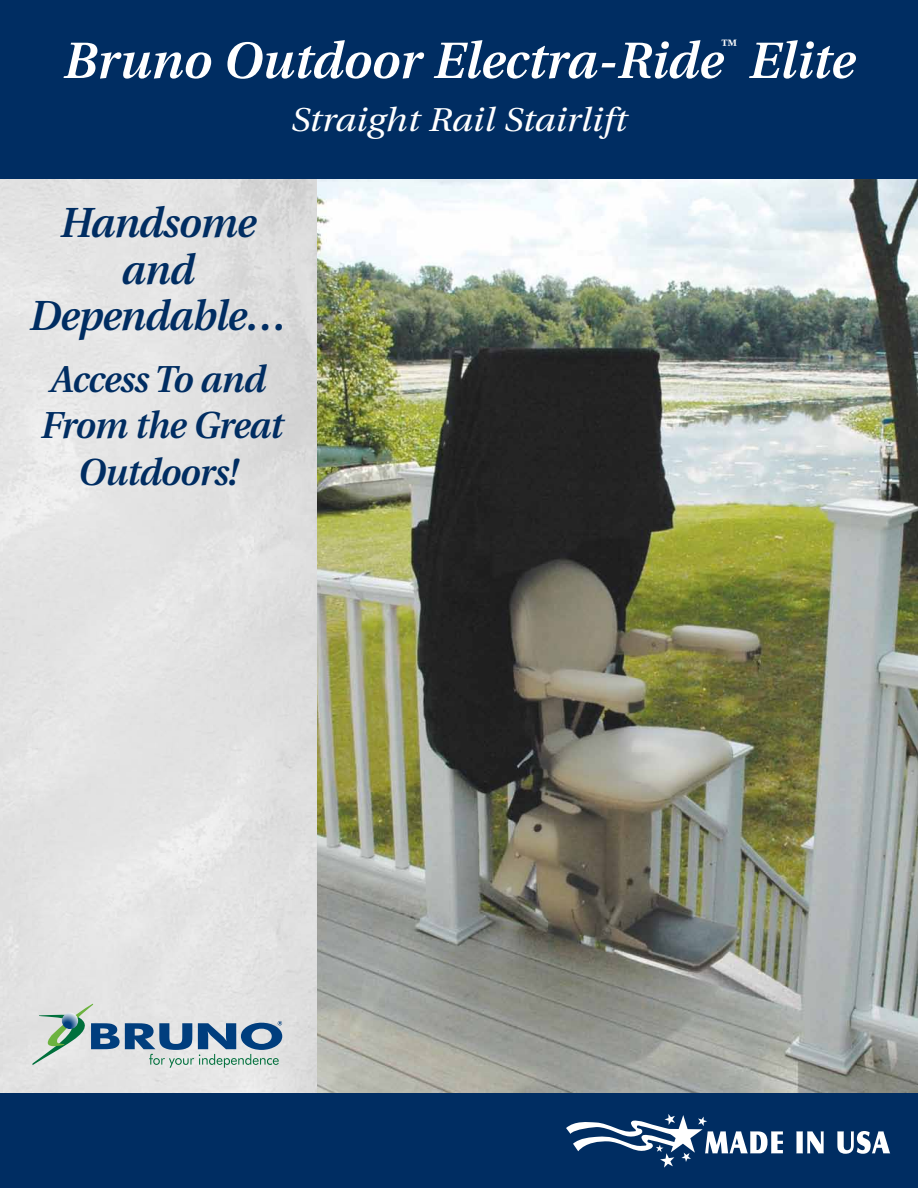
<style>
.page{position:relative;width:918px;height:1188px;background:#fff}
.page>*{position:absolute;margin:0;border:0;box-sizing:border-box;transform-origin:0 0}
.t1{font:italic 600 51px "Utopia";color:#fff}
.t2{font:italic 600 42px/46.5px "Utopia";letter-spacing:-.02em;color:#002d62;text-align:center}
.t3{font:italic 600 37.5px/46.5px "Utopia";letter-spacing:-.02em;color:#002d62;text-align:center}
.t4{font:italic 33px "Utopia";color:#fff;scale:1.1 1}
.t5{font:italic 600 15px "Utopia";color:#fff}
</style>
<div class="page">
<img style="left:0;top:179px;width:317px;height:915px">
<img style="left:317px;top:179px;width:601px;height:915px">
<div style="left:0;top:1094px;width:918px;height:94px;background:#002d62"></div>
<div style="left:0;top:0;width:918px;height:179px;background:#002d62"></div>
<svg style="left:32px;top:1003px;width:250px;height:65px;background:#abbdc6"></svg>
<svg style="left:566px;top:1114px;width:217px;height:54px"></svg>
<svg style="left:796px;top:1131px;width:28px;height:22px"></svg>
<svg style="left:837px;top:1131px;width:53px;height:23px"></svg>
<p class="t5" style="left:720px;top:36px;width:18px">™</p>
<h1 class="t1" style="left:749px;top:32px;width:107px">Elite</h1>
<h1 class="t1" style="left:63px;top:32px;width:661px">Bruno Outdoor Electra-Ride</h1>
<p class="t4" style="left:291px;top:101px;width:307px">Straight Rail Stairlift</p>
<p class="t2" style="left:30px;top:200px;width:258px">Handsome and<br>Dependable…</p>
<p class="t3" style="left:41px;top:356px;width:244px">Access To and<br>From the Great<br>Outdoors!</p>
</div>
